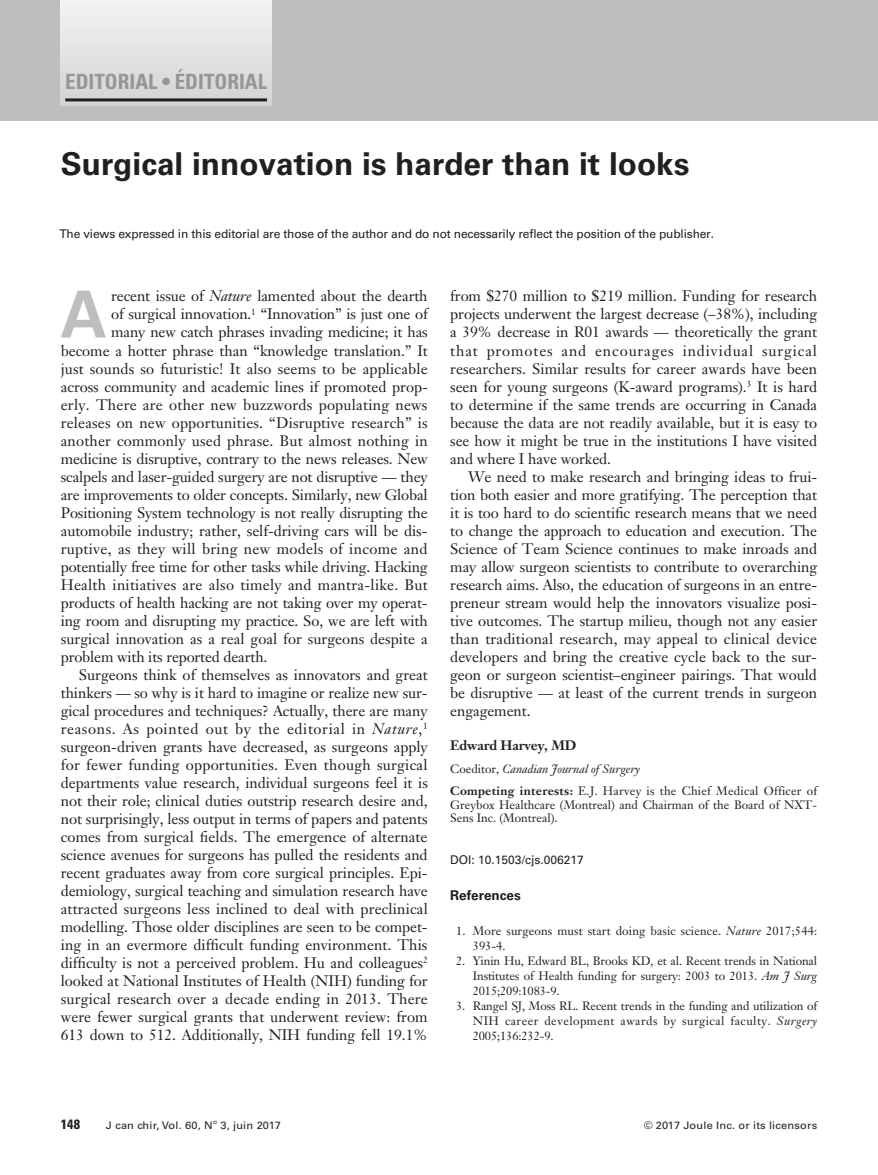
<style>
.page{position:relative;width:878px;height:1175px;background:#fff}
.page>*{position:absolute;margin:0;border:0;box-sizing:border-box;transform-origin:0 0}
.t1{font:700 64.8px "Univers LT Std";color:#bcbec0}
.t2{font:700 31.5px "Univers LT Std";color:#231f20}
.t3{font:700 condensed 21px "Univers LT Std";color:#949698}
.t4{font:15px/18px "Janson Text LT Std";letter-spacing:-.005em;color:#231f20;text-align:justify}
.t5{font:15px "Janson Text LT Std";letter-spacing:.015em;color:#231f20}
.t6{font:15px "Janson Text LT Std";letter-spacing:.04em;color:#231f20}
.t7{font:15px "Janson Text LT Std";letter-spacing:.02em;color:#231f20}
.t8{font:700 13.5px "Janson Text LT Std";letter-spacing:-.01em;color:#231f20}
.t9{font:700 13.5px "Univers LT Std";color:#231f20}
.t10{font:700 condensed 13.5px "Univers LT Std";color:#231f20;scale:1.05 1}
.t11{font:12px/15px "Janson Text LT Std";color:#231f20}
.t12{font:12px "Univers LT Std";letter-spacing:-.015em;color:#231f20}
.t13{font:12px/22.5px "Janson Text LT Std";letter-spacing:.02em;color:#231f20}
.t14{font:10.5px "Univers LT Std";letter-spacing:.015em;color:#231f20;scale:1.05 1}
.t15{font:6.3px "Univers LT Std";color:#231f20;scale:1.05 1}
.s1{font-style:italic}
.s2{font-weight:700}
</style>
<div class="page">
<div style="left:0;top:0;width:877px;height:120px;background:#bcbec0"></div>
<div style="left:61px;top:0;width:210px;height:106px;background:linear-gradient(to bottom,#f3f4f4,#d2d3d5)"></div>
<hr style="left:65px;top:98px;width:202px;height:3px;background:#231f20">
<h3 class="t3" style="left:65px;top:69px;width:203px">EDITORIAL • ÉDITORIAL</h3>
<h2 class="t2" style="left:61px;top:146px;width:630px">Surgical innovation is harder than it looks</h2>
<p class="t12" style="left:59px;top:227px;width:656px">The views expressed in this editorial are those of the author and do not necessarily reflect the position of the publisher.</p>
<h1 class="t1" style="left:60px;top:277px;width:48px">A</h1>
<p class="t4" style="left:111px;top:287px;width:318px">recent issue of <span class="s1">Nature</span> lamented about the dearth</p>
<p class="t4" style="left:111px;top:305px;width:318px">of surgical innovation.<sup>1</sup> “Innovation” is just one of</p>
<p class="t4" style="left:111px;top:323px;width:318px">many new catch phrases invading medicine; it has</p>
<p class="t4" style="left:61px;top:341px;width:368px">become a hotter phrase than “knowledge translation.” It</p>
<p class="t4" style="left:61px;top:359px;width:368px">just sounds so futuristic! It also seems to be applicable</p>
<p class="t4" style="left:61px;top:377px;width:368px">across community and academic lines if promoted prop-</p>
<p class="t5" style="left:61px;top:395px;width:368px">erly. There are other new buzzwords populating news</p>
<p class="t4" style="left:61px;top:413px;width:368px">releases on new opportunities. “Disruptive research” is</p>
<p class="t4" style="left:61px;top:431px;width:368px">another commonly used phrase. But almost nothing in</p>
<p class="t4" style="left:61px;top:449px;width:368px">medicine is disruptive, contrary to the news releases. New</p>
<p class="t4" style="left:61px;top:467px;width:368px">scalpels and laser-guided surgery are not disruptive — they</p>
<p class="t4" style="left:61px;top:485px;width:368px">are improvements to older concepts. Similarly, new Global</p>
<p class="t4" style="left:61px;top:503px;width:368px">Positioning System technology is not really disrupting the</p>
<p class="t4" style="left:61px;top:521px;width:368px">automobile industry; rather, self-driving cars will be dis-</p>
<p class="t7" style="left:61px;top:539px;width:368px">ruptive, as they will bring new models of income and</p>
<p class="t4" style="left:61px;top:557px;width:368px">potentially free time for other tasks while driving. Hacking</p>
<p class="t5" style="left:61px;top:575px;width:368px">Health initiatives are also timely and mantra-like. But</p>
<p class="t4" style="left:61px;top:593px;width:368px">products of health hacking are not taking over my operat-</p>
<p class="t4" style="left:61px;top:611px;width:368px">ing room and disrupting my practice. So, we are left with</p>
<p class="t4" style="left:61px;top:629px;width:368px">surgical innovation as a real goal for surgeons despite a</p>
<p class="t4" style="left:61px;top:647px;width:208px">problem with its reported dearth.</p>
<p class="t4" style="left:79px;top:665px;width:350px">Surgeons think of themselves as innovators and great</p>
<p class="t4" style="left:61px;top:683px;width:368px">thinkers — so why is it hard to imagine or realize new sur-</p>
<p class="t4" style="left:61px;top:701px;width:368px">gical procedures and techniques? Actually, there are many</p>
<p class="t6" style="left:61px;top:719px;width:368px">reasons. As pointed out by the editorial in <span class="s1">Nature</span>,<sup>1</sup></p>
<p class="t4" style="left:61px;top:737px;width:368px">surgeon-driven grants have decreased, as surgeons apply</p>
<p class="t5" style="left:61px;top:755px;width:368px">for fewer funding opportunities. Even though surgical</p>
<p class="t4" style="left:61px;top:773px;width:369px">departments value research, individual surgeons feel it is</p>
<p class="t4" style="left:61px;top:791px;width:368px">not their role; clinical duties outstrip research desire and,</p>
<p class="t4" style="left:61px;top:809px;width:368px">not surprisingly, less output in terms of papers and patents</p>
<p class="t4" style="left:61px;top:827px;width:368px">comes from surgical fields. The emergence of alternate</p>
<p class="t4" style="left:61px;top:845px;width:368px">science avenues for surgeons has pulled the residents and</p>
<p class="t4" style="left:61px;top:863px;width:368px">recent graduates away from core surgical principles. Epi-</p>
<p class="t4" style="left:61px;top:881px;width:368px">demiology, surgical teaching and simulation research have</p>
<p class="t4" style="left:61px;top:899px;width:368px">attracted surgeons less inclined to deal with preclinical</p>
<p class="t4" style="left:61px;top:917px;width:368px">modelling. Those older disciplines are seen to be compet-</p>
<p class="t4" style="left:61px;top:935px;width:368px">ing in an evermore difficult funding environment. This</p>
<p class="t4" style="left:61px;top:953px;width:368px">difficulty is not a perceived problem. Hu and colleagues<sup>2</sup></p>
<p class="t4" style="left:61px;top:971px;width:368px">looked at National Institutes of Health (NIH) funding for</p>
<p class="t5" style="left:61px;top:989px;width:368px">surgical research over a decade ending in 2013. There</p>
<p class="t4" style="left:61px;top:1007px;width:368px">were fewer surgical grants that underwent review: from</p>
<p class="t4" style="left:61px;top:1025px;width:368px">613 down to 512. Additionally, NIH funding fell 19.1%</p>
<p class="t4" style="left:450px;top:287px;width:368px">from $270 million to $219 million. Funding for research projects underwent the largest decrease (–38%), including a 39% decrease in R01 awards — theoretically the grant that promotes and encourages individual surgical researchers. Similar results for career awards have been seen for young surgeons (K-award programs).<sup>3</sup> It is hard to determine if the same trends are occurring in Canada because the data are not readily available, but it is easy to see how it might be true in the institutions I have visited and where I have worked.</p>
<p class="t4" style="left:450px;top:467px;width:368px;text-indent:18px">We need to make research and bringing ideas to frui&shy;tion both easier and more gratifying. The perception that it is too hard to do scientific research means that we need to change the approach to education and execution. The Science of Team Science continues to make inroads and may allow surgeon scientists to contribute to overarching research aims. Also, the education of surgeons in an entre&shy;preneur stream would help the innovators visualize posi&shy;tive outcomes. The startup milieu, though not any easier than traditional research, may appeal to clinical device developers and bring the creative cycle back to the sur&shy;geon or surgeon scientist–engineer pairings. That would be disruptive — at least of the current trends in surgeon engagement.</p>
<p class="t8" style="left:450px;top:736px;width:128px">Edward Harvey, MD</p>
<p class="t13" style="left:450px;top:757px;width:368px">Coeditor, <span class="s1">Canadian Journal of Surgery<br></span><span class="s2">Competing interests:</span> E.J. Harvey is the Chief Medical Officer of</p>
<p class="t11" style="left:450px;top:797px;width:368px;line-height:13.5px">Greybox Healthcare (Montreal) and Chairman of the Board of NXT-<br>Sens Inc. (Montreal).</p>
<p class="t12" style="left:450px;top:852px;width:135px">DOI: 10.1503/cjs.006217</p>
<p class="t9" style="left:450px;top:887px;width:72px">References</p>
<p class="t11" style="left:472px;top:922px;width:346px;text-indent:-16px">1. More surgeons must start doing basic science. <span class="s1">Nature</span> 2017;544:<br>393-4.</p>
<p class="t11" style="left:472px;top:952px;width:346px;text-align:justify;text-indent:-17px">2. Yinin Hu, Edward BL, Brooks KD, et al. Recent trends in National Institutes of Health funding for surgery: 2003 to 2013. <span class="s1">Am J Surg </span>2015;209:1083-9.</p>
<p class="t11" style="left:472px;top:997px;width:346px;text-align:justify;text-indent:-17px">3. Rangel SJ, Moss RL. Recent trends in the funding and utilization of NIH career development awards by surgical faculty. <span class="s1">Surgery </span>2005;136:232-9.</p>
<p class="t10" style="left:61px;top:1116px;width:20px">148</p>
<p class="t14" style="left:106px;top:1119px;width:103px">J can chir, Vol. 60, N</p>
<p class="t15" style="left:213px;top:1117px;width:5px">o</p>
<p class="t14" style="left:220px;top:1119px;width:59px">3, juin 2017</p>
<p class="t14" style="left:643px;top:1119px;width:167px">© 2017 Joule Inc. or its licensors</p>
</div>
